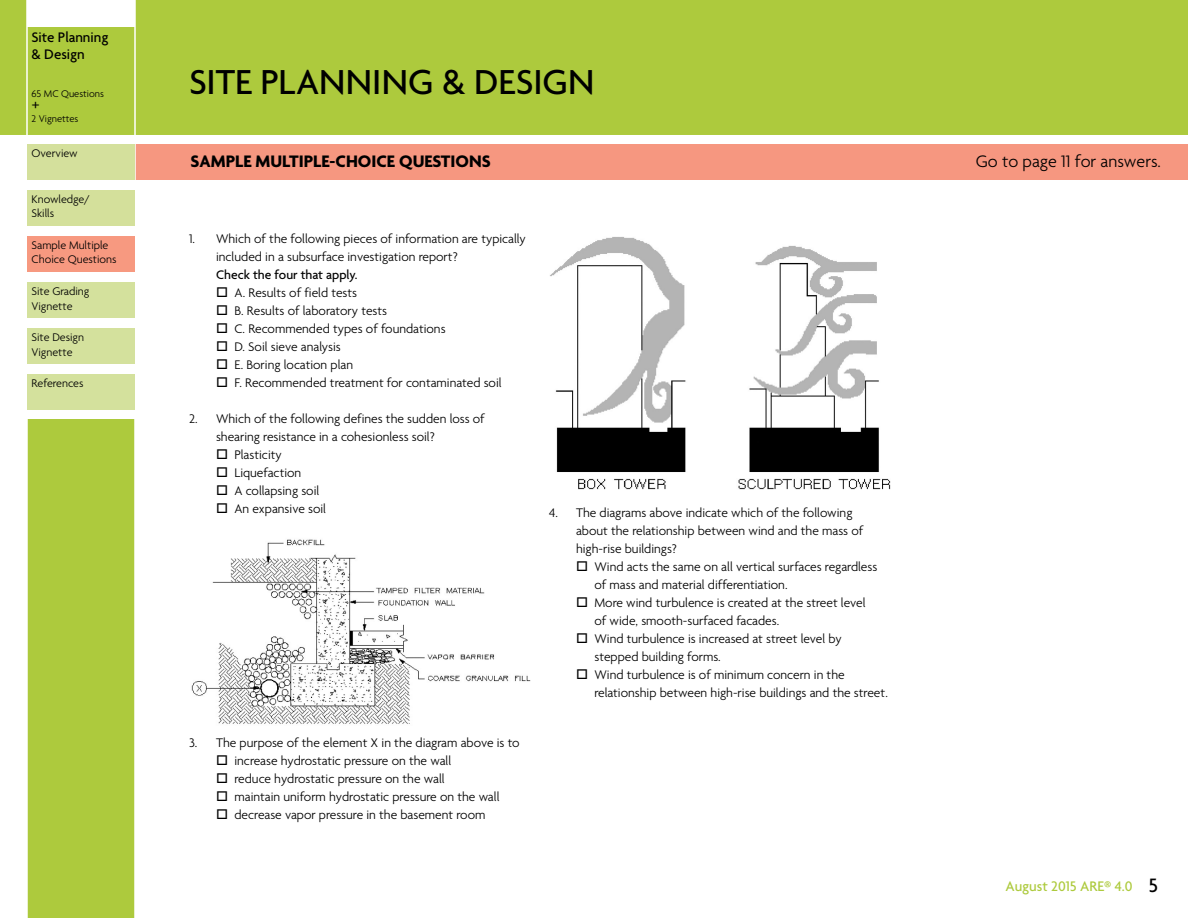
<style>
.page{position:relative;width:1188px;height:918px;background:#fff}
.page>*{position:absolute;margin:0;border:0;box-sizing:border-box;transform-origin:0 0}
.t1{font:500 37.5px "Agenda";color:#000}
.t2{font:700 18px "Agenda";color:#000}
.t3{font:300 18px "Agenda";color:#000}
.t4{font:500 15px/16.5px "Agenda";color:#000}
.t5{font:500 15px "Agenda";color:#adca3d}
.t6{font:300 13.5px/18px "Agenda";color:#000}
.t7{font:500 13.5px "Agenda";color:#000}
.t8{font:300 12px/14.4px "Agenda";color:#000}
.t9{font:300 10.5px "Agenda";color:#000}
.s1{font-size:21px;color:#000}
</style>
<div class="page">
<div style="left:135px;top:0;width:1053px;height:140px;background:#adca3d"></div>
<div style="left:136px;top:144px;width:1052px;height:36px;background:#f69780"></div>
<div style="left:0;top:0;width:27px;height:136px;background:#adca3d"></div>
<div style="left:27px;top:27px;width:108px;height:108px;background:#adca3d"></div>
<div style="left:0;top:135px;width:1188px;height:9px;background:#fff"></div>
<div style="left:27px;top:419px;width:108px;height:499px;background:#adca3d"></div>
<hr style="left:134px;top:0;width:2px;height:918px;background:#fff">
<hr style="left:26px;top:0;width:2px;height:918px;background:#fff">
<div style="left:27px;top:144px;width:108px;height:36px;background:#d4e09c"></div>
<div style="left:27px;top:236px;width:108px;height:36px;background:#f79980"></div>
<div style="left:27px;top:282px;width:108px;height:36px;background:#d4e19d"></div>
<div style="left:27px;top:374px;width:108px;height:36px;background:#d4e19d"></div>
<div style="left:27px;top:190px;width:108px;height:36px;background:#d4e09b"></div>
<div style="left:27px;top:328px;width:108px;height:36px;background:#d4e19d"></div>
<img style="left:191px;top:539px;width:340px;height:185px">
<img style="left:550px;top:237px;width:341px;height:253px">
<p class="t4" style="left:32px;top:30px;width:78px">Site Planning &amp; Design</p>
<p class="t9" style="left:32px;top:88px;width:74px">65 MC Questions</p>
<h2 class="t3" style="left:32px;top:94px;width:10px">+</h2>
<p class="t9" style="left:32px;top:113px;width:48px">2 Vignettes</p>
<p class="t8" style="left:32px;top:147px;width:48px">Overview</p>
<p class="t8" style="left:32px;top:193px;width:60px">Knowledge/<br>Skills</p>
<p class="t8" style="left:32px;top:239px;width:87px">Sample Multiple<br>Choice Questions</p>
<p class="t8" style="left:32px;top:285px;width:59px">Site Grading<br>Vignette</p>
<p class="t8" style="left:32px;top:331px;width:54px">Site Design<br>Vignette</p>
<p class="t8" style="left:32px;top:377px;width:53px">References</p>
<h1 class="t1" style="left:189px;top:62px;width:407px">SITE PLANNING &amp; DESIGN</h1>
<h2 class="t2" style="left:190px;top:152px;width:302px">SAMPLE MULTIPLE-CHOICE QUESTIONS</h2>
<p class="t6" style="left:216px;top:231px;width:311px;text-indent:-27px">1. Which of the following pieces of information are typically included in a subsurface investigation report?</p>
<p class="t7" style="left:216px;top:267px;width:143px">Check the four that apply.</p>
<p class="t6" style="left:216px;top:285px;width:143px">□ A. Results of field tests</p>
<p class="t6" style="left:216px;top:303px;width:173px">□ B. Results of laboratory tests</p>
<p class="t6" style="left:216px;top:321px;width:231px">□ C. Recommended types of foundations</p>
<p class="t6" style="left:216px;top:339px;width:126px">□ D. Soil sieve analysis</p>
<p class="t6" style="left:216px;top:357px;width:139px">□ E. Boring location plan</p>
<p class="t6" style="left:216px;top:375px;width:287px">□ F. Recommended treatment for contaminated soil</p>
<p class="t6" style="left:216px;top:411px;width:270px;text-indent:-27px">2. Which of the following defines the sudden loss of shearing resistance in a cohesionless soil?</p>
<p class="t6" style="left:216px;top:447px;width:67px">□ Plasticity</p>
<p class="t6" style="left:216px;top:465px;width:87px">□ Liquefaction</p>
<p class="t6" style="left:216px;top:483px;width:105px">□ A collapsing soil</p>
<p class="t6" style="left:216px;top:501px;width:112px">□ An expansive soil</p>
<p class="t6" style="left:189px;top:735px;width:332px">3. The purpose of the element X in the diagram above is to</p>
<p class="t6" style="left:216px;top:753px;width:237px">□ increase hydrostatic pressure on the wall</p>
<p class="t6" style="left:216px;top:771px;width:230px">□ reduce hydrostatic pressure on the wall</p>
<p class="t6" style="left:216px;top:788px;width:285px">□ maintain uniform hydrostatic pressure on the wall</p>
<p class="t6" style="left:216px;top:806px;width:271px">□ decrease vapor pressure in the basement room</p>
<p class="t6" style="left:576px;top:505px;width:289px;text-indent:-27px">4. The diagrams above indicate which of the following about the relationship between wind and the mass of high-rise buildings?</p>
<p class="t6" style="left:594px;top:559px;width:284px;text-indent:-18px">□ Wind acts the same on all vertical surfaces regardless of mass and material differentiation.</p>
<p class="t6" style="left:594px;top:595px;width:273px;text-indent:-18px">□ More wind turbulence is created at the street level of wide, smooth-surfaced facades.</p>
<p class="t6" style="left:594px;top:631px;width:249px;text-indent:-18px">□ Wind turbulence is increased at street level by stepped building forms.</p>
<p class="t6" style="left:594px;top:667px;width:295px;text-indent:-18px">□ Wind turbulence is of minimum concern in the relationship between high-rise buildings and the street.</p>
<h2 class="t3" style="left:976px;top:152px;width:187px">Go to page 11 for answers.</h2>
<p class="t5" style="left:1005px;top:878px;width:154px">August 2015 ARE® 4.0 <span class="s1">5</span></p>
</div>
